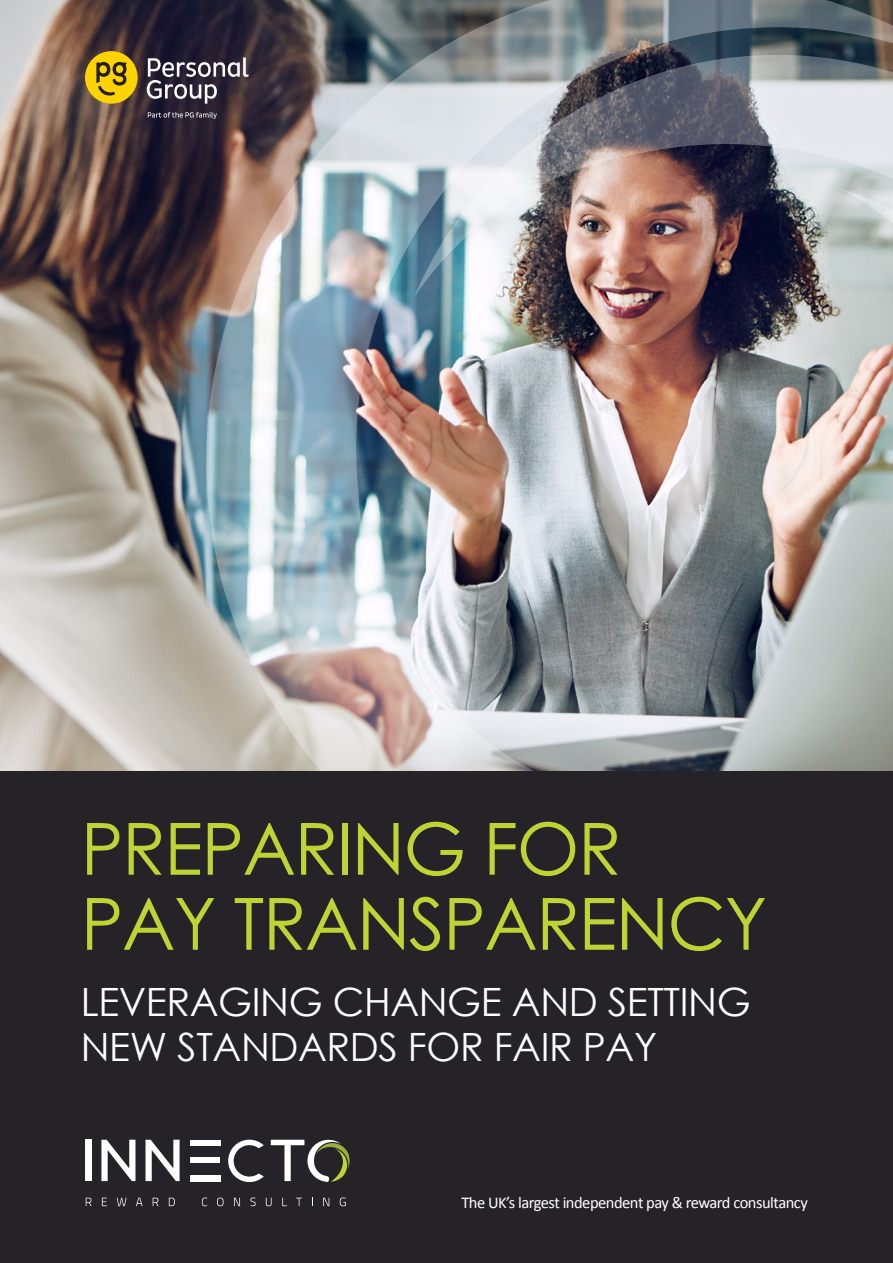
<style>
.page{position:relative;width:893px;height:1263px;background:#fff}
.page>*{position:absolute;margin:0;border:0;box-sizing:border-box;transform-origin:0 0}
.t1{font:72px/75px "Century Gothic";letter-spacing:-.02em;color:#bed435}
.t2{font:39px/45px "Century Gothic";letter-spacing:-.01em;color:#fff}
.t3{font:16.5px "Calibri";letter-spacing:-.03em;color:#fff}
</style>
<div class="page">
<img style="left:0;top:0;width:206px;height:772px">
<img style="left:206px;top:0;width:687px;height:772px">
<img style="left:414px;top:55px;width:479px;height:601px">
<div style="left:0;top:772px;width:893px;height:491px;background:#252328"></div>
<svg style="left:86px;top:1198px;width:6px;height:8px"></svg>
<svg style="left:102px;top:1198px;width:5px;height:8px"></svg>
<svg style="left:117px;top:1198px;width:10px;height:8px"></svg>
<svg style="left:136px;top:1198px;width:7px;height:8px"></svg>
<svg style="left:153px;top:1198px;width:5px;height:8px"></svg>
<svg style="left:169px;top:1198px;width:6px;height:8px"></svg>
<svg style="left:202px;top:1197px;width:5px;height:9px"></svg>
<svg style="left:217px;top:1197px;width:7px;height:9px"></svg>
<svg style="left:234px;top:1198px;width:6px;height:8px"></svg>
<svg style="left:250px;top:1197px;width:6px;height:9px"></svg>
<svg style="left:266px;top:1198px;width:6px;height:8px"></svg>
<svg style="left:282px;top:1198px;width:5px;height:8px"></svg>
<svg style="left:296px;top:1198px;width:6px;height:8px"></svg>
<svg style="left:323px;top:1198px;width:6px;height:8px"></svg>
<svg style="left:340px;top:1197px;width:6px;height:9px"></svg>
<div style="left:85px;top:1140px;width:6px;height:41px;background:#fff"></div>
<svg style="left:101px;top:1140px;width:34px;height:41px"></svg>
<svg style="left:146px;top:1140px;width:34px;height:41px"></svg>
<div style="left:190px;top:1157px;width:29px;height:6px;background:#fff"></div>
<div style="left:190px;top:1140px;width:30px;height:6px;background:#fff"></div>
<div style="left:190px;top:1175px;width:30px;height:6px;background:#fff"></div>
<svg style="left:228px;top:1140px;width:36px;height:42px"></svg>
<svg style="left:271px;top:1140px;width:79px;height:42px"></svg>
<div style="left:85px;top:51px;width:53px;height:53px;background:#fed304;border-radius:50%"></div>
<svg style="left:147px;top:57px;width:102px;height:47px;background:#5c5461"></svg>
<svg style="left:96px;top:62px;width:31px;height:34px"></svg>
<svg style="left:148px;top:112px;width:69px;height:7px"></svg>
<p class="t1" style="left:81px;top:810px;width:688px">PREPARING FOR<br>PAY TRANSPARENCY</p>
<p class="t2" style="left:81px;top:979px;width:671px">LEVERAGING CHANGE AND SETTING<br>NEW STANDARDS FOR FAIR PAY</p>
<p class="t3" style="left:461px;top:1191px;width:348px">The UK’s largest independent pay &amp; reward consultancy</p>
</div>
